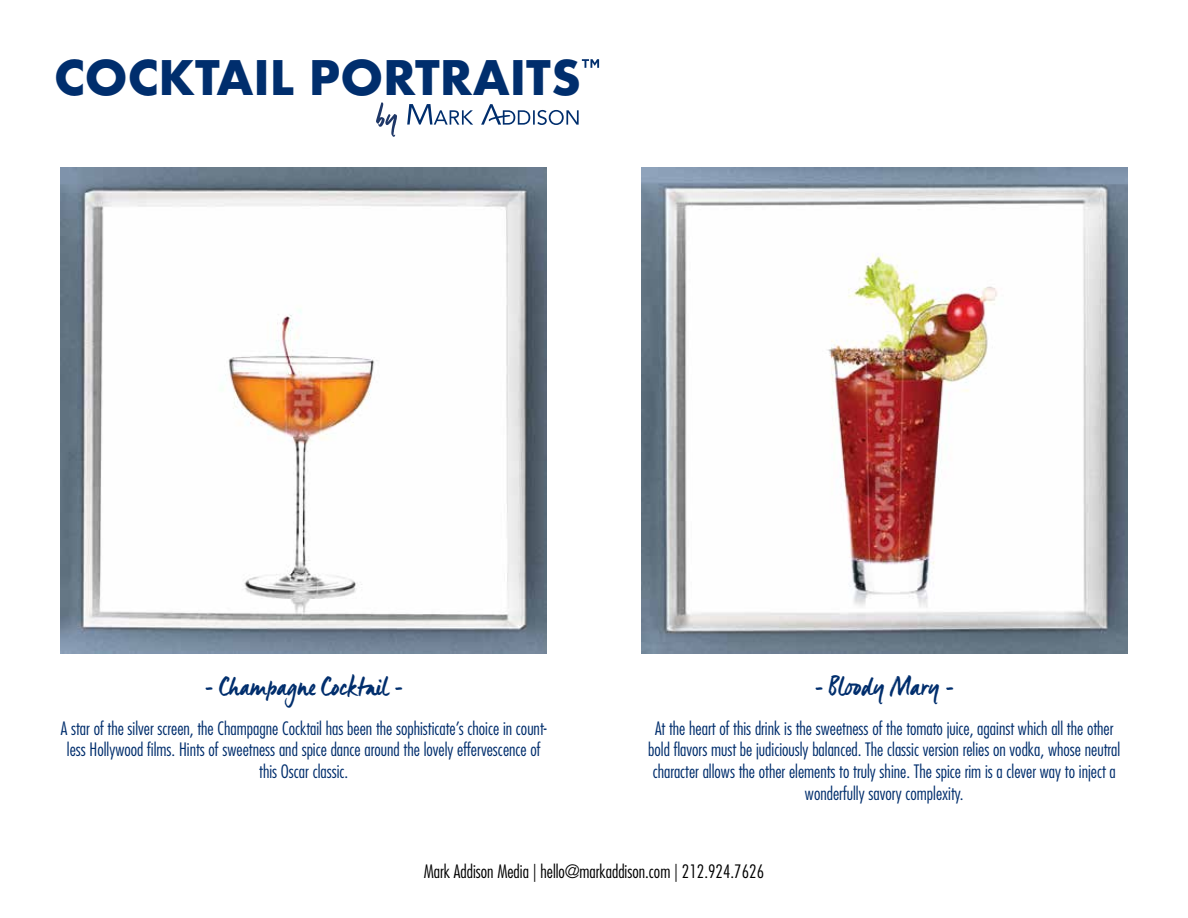
<style>
.page{position:relative;width:1188px;height:918px;background:#fff}
.page>*{position:absolute;margin:0;border:0;box-sizing:border-box;transform-origin:0 0}
.t1{font:700 46.35px "Futura";color:#002e6d}
.t2{font:27px "Manus";color:#002e6d}
.t3{font:300 condensed 18px/21.6px "Futura";color:#002e6d;text-align:center}
.t4{font:300 condensed 18px "Futura";color:#000}
</style>
<div class="page">
<svg style="left:582px;top:59px;width:17px;height:9px"></svg>
<svg style="left:376px;top:102px;width:21px;height:35px"></svg>
<svg style="left:407px;top:104px;width:172px;height:21px"></svg>
<img style="left:61px;top:167px;width:486px;height:486px">
<img style="left:641px;top:167px;width:486px;height:486px">
<h1 class="t1" style="left:54px;top:44px;width:528px">COCKTAIL PORTRAITS</h1>
<h2 class="t2" style="left:204px;top:670px;width:201px">- Champagne Cocktail -</h2>
<p class="t3" style="left:61px;top:717px;width:487px">A star of the silver screen, the Champagne Cocktail has been the sophisticate’s choice in count&shy;less Hollywood films. Hints of sweetness and spice dance around the lovely effervescence of this Oscar classic.</p>
<h2 class="t2" style="left:814px;top:670px;width:142px">- Bloody Mary -</h2>
<p class="t3" style="left:648px;top:717px;width:473px">At the heart of this drink is the sweetness of the tomato juice, against which all the other bold flavors must be judiciously balanced. The classic version relies on vodka, whose neutral character allows the other elements to truly shine. The spice rim is a clever way to inject a wonderfully savory complexity.</p>
<p class="t4" style="left:424px;top:861px;width:342px">Mark Addison Media | hello@markaddison.com | 212.924.7626</p>
</div>
